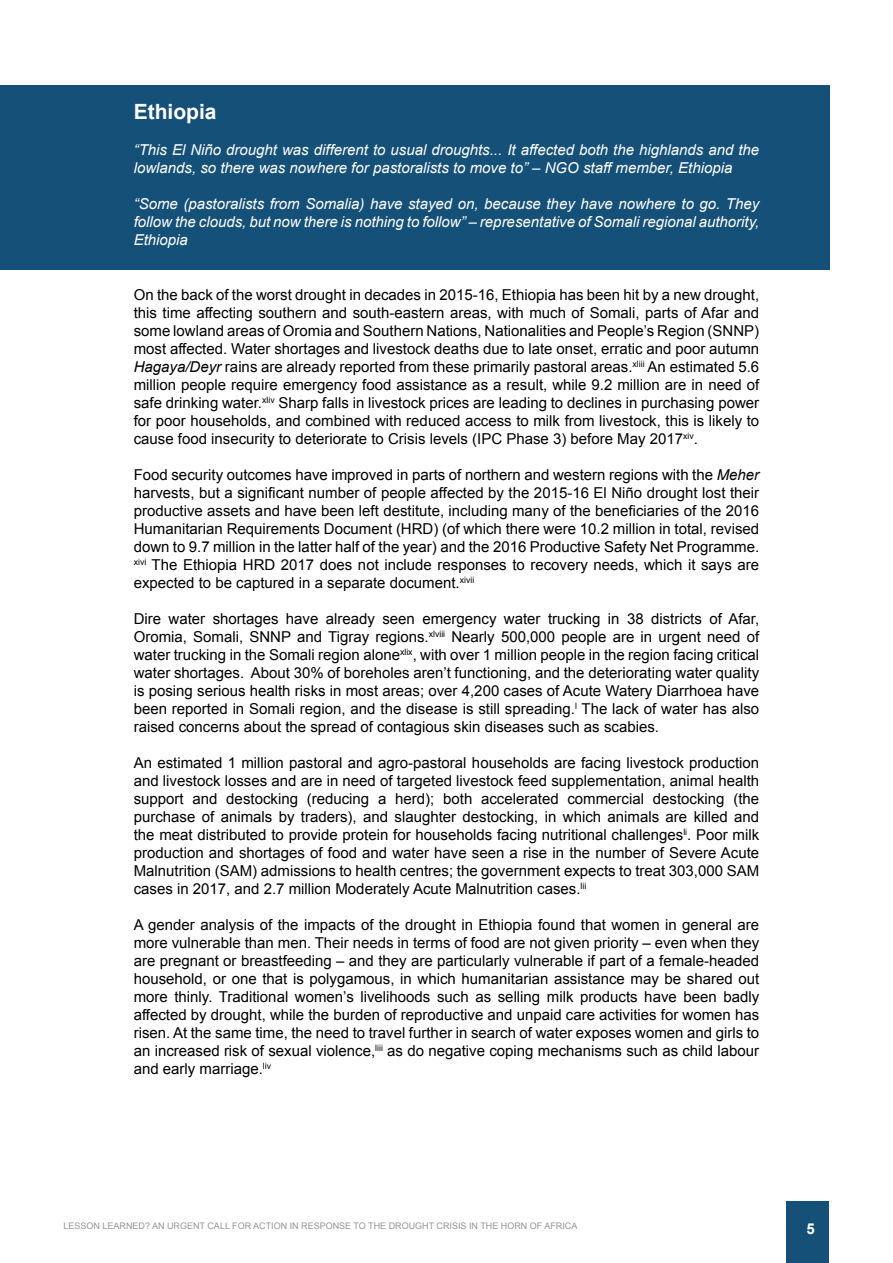
<style>
.page{position:relative;width:893px;height:1263px;background:#fff}
.page>*{position:absolute;margin:0;border:0;box-sizing:border-box;transform-origin:0 0}
.t1{font:700 21px "Arial";color:#fff}
.t2{font:15px/18px "Arial";color:#000;text-align:justify}
.t3{font:italic 15px/18px "Arial";color:#fff}
.t4{font:700 15px "Arial";color:#fff}
.t5{font:9px "Arial";color:#939598}
.s1{font-style:italic}
</style>
<div class="page">
<div style="left:786px;top:1201px;width:42px;height:62px;background:#155078"></div>
<div style="left:0;top:85px;width:829px;height:185px;background:#155078"></div>
<h1 class="t1" style="left:134px;top:98px;width:84px">Ethiopia</h1>
<p class="t3" style="left:134px;top:141px;width:627px">“This El Niño drought was different to usual droughts... It affected both the highlands and the lowlands, so there was nowhere for pastoralists to move to” – NGO staff member, Ethiopia</p>
<p class="t3" style="left:134px;top:195px;width:627px;text-align:justify">“Some (pastoralists from Somalia) have stayed on, because they have nowhere to go. They follow the clouds, but now there is nothing to follow” – representative of Somali regional authority, Ethiopia</p>
<p class="t2" style="left:134px;top:285px;width:627px">On the back of the worst drought in decades in 2015-16, Ethiopia has been hit by a new drought, this time affecting southern and south-eastern areas, with much of Somali, parts of Afar and some lowland areas of Oromia and Southern Nations, Nationalities and People’s Region (SNNP) most affected. Water shortages and livestock deaths due to late onset, erratic and poor autumn <span class="s1">Hagaya/Deyr</span> rains are already reported from these primarily pastoral areas.<sup>xliii</sup> An estimated 5.6 million people require emergency food assistance as a result, while 9.2 million are in need of safe drinking water.<sup>xliv</sup> Sharp falls in livestock prices are leading to declines in purchasing power for poor households, and combined with reduced access to milk from livestock, this is likely to cause food insecurity to deteriorate to Crisis levels (IPC Phase 3) before May 2017<sup>xiv</sup>.</p>
<p class="t2" style="left:134px;top:465px;width:627px">Food security outcomes have improved in parts of northern and western regions with the <span class="s1">Meher </span>harvests, but a significant number of people affected by the 2015-16 El Niño drought lost their productive assets and have been left destitute, including many of the beneficiaries of the 2016<br>Humanitarian Requirements Document (HRD) (of which there were 10.2 million in total, revised down to 9.7 million in the latter half of the year) and the 2016 Productive Safety Net Programme. <sup>xivi</sup> The Ethiopia HRD 2017 does not include responses to recovery needs, which it says are expected to be captured in a separate document.<sup>xivii</sup></p>
<p class="t2" style="left:134px;top:609px;width:627px">Dire water shortages have already seen emergency water trucking in 38 districts of Afar, Oromia, Somali, SNNP and Tigray regions.<sup>xlviii</sup> Nearly 500,000 people are in urgent need of water trucking in the Somali region alone<sup>xlix</sup>, with over 1 million people in the region facing critical water shortages. About 30% of boreholes aren’t functioning, and the deteriorating water quality is posing serious health risks in most areas; over 4,200 cases of Acute Watery Diarrhoea have been reported in Somali region, and the disease is still spreading.<sup>l</sup> The lack of water has also raised concerns about the spread of contagious skin diseases such as scabies.</p>
<p class="t2" style="left:134px;top:753px;width:627px">An estimated 1 million pastoral and agro-pastoral households are facing livestock production and livestock losses and are in need of targeted livestock feed supplementation, animal health support and destocking (reducing a herd); both accelerated commercial destocking (the purchase of animals by traders), and slaughter destocking, in which animals are killed and the meat distributed to provide protein for households facing nutritional challenges<sup>li</sup>. Poor milk production and shortages of food and water have seen a rise in the number of Severe Acute Malnutrition (SAM) admissions to health centres; the government expects to treat 303,000 SAM cases in 2017, and 2.7 million Moderately Acute Malnutrition cases.<sup>lii</sup></p>
<p class="t2" style="left:134px;top:915px;width:627px">A gender analysis of the impacts of the drought in Ethiopia found that women in general are more vulnerable than men. Their needs in terms of food are not given priority – even when they are pregnant or breastfeeding – and they are particularly vulnerable if part of a female-headed household, or one that is polygamous, in which humanitarian assistance may be shared out more thinly. Traditional women’s livelihoods such as selling milk products have been badly affected by drought, while the burden of reproductive and unpaid care activities for women has risen. At the same time, the need to travel further in search of water exposes women and girls to an increased risk of sexual violence,<sup>liii</sup> as do negative coping mechanisms such as child labour and early marriage.<sup>liv</sup></p>
<p class="t5" style="left:64px;top:1220px;width:515px">LESSON LEARNED? AN URGENT CALL FOR ACTION IN RESPONSE TO THE DROUGHT CRISIS IN THE HORN OF AFRICA</p>
<p class="t4" style="left:806px;top:1218px;width:10px">5</p>
</div>
